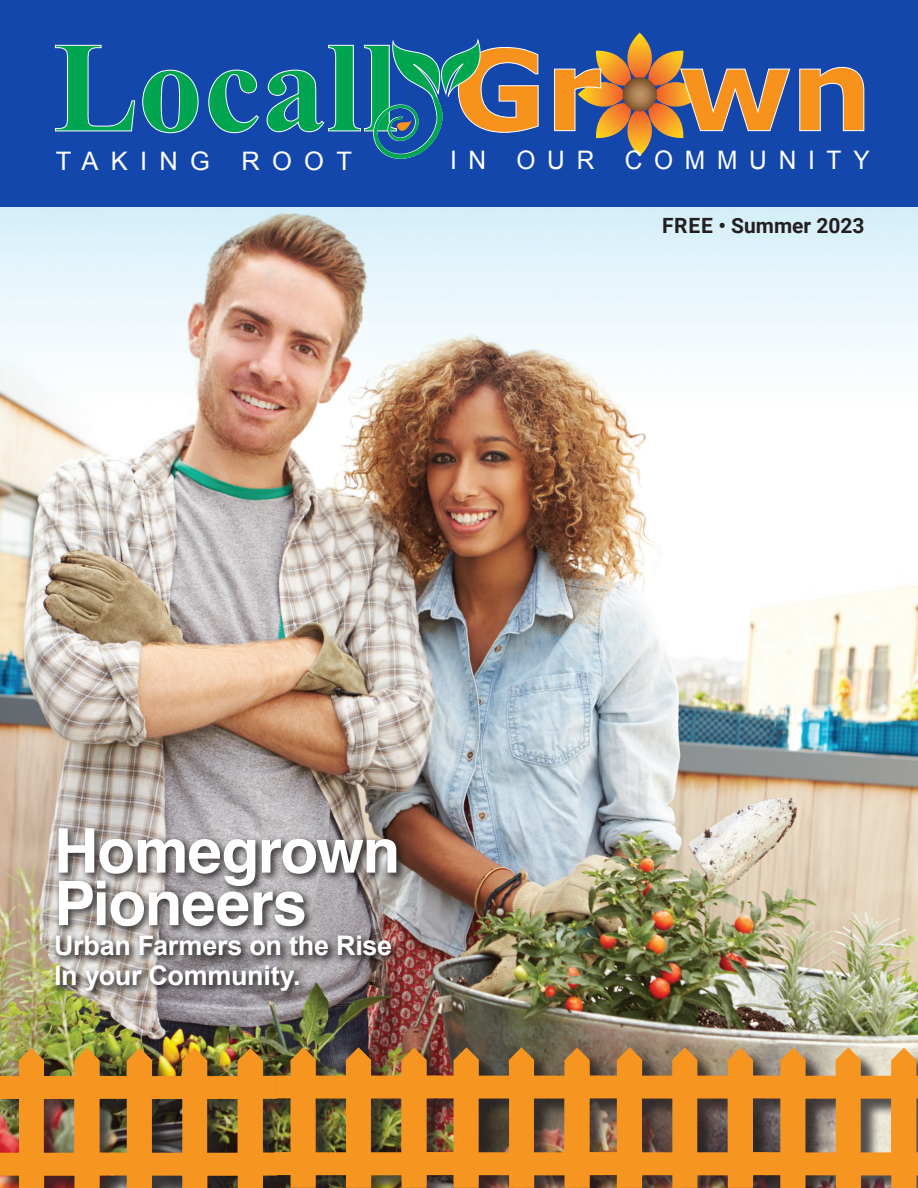
<style>
.page{position:relative;width:918px;height:1188px;background:#fff}
.page>*{position:absolute;margin:0;border:0;box-sizing:border-box;transform-origin:0 0}
.t1{font:700 61.5px/52.5px "Helvetica";letter-spacing:-.02em;color:#fff}
.t2{font:700 27px/30px "Arial";letter-spacing:-.01em;color:#fff}
.t3{font:25.5px "Arial";letter-spacing:.48em;color:#fff;scale:.96 1}
.t4{font:25.5px "Arial";letter-spacing:.48em;color:#fff}
.t5{font:700 21px "Roboto";color:#231f20}
</style>
<div class="page">
<div style="left:0;top:0;width:918px;height:212px;background:#1447ac"></div>
<img style="left:0;top:207px;width:918px;height:840px">
<div style="left:52px;top:824px;width:354px;height:176px;background:#231f20;opacity:.75"></div>
<svg style="left:554px;top:33px;width:236px;height:123px"></svg>
<svg style="left:799px;top:67px;width:65px;height:64px"></svg>
<svg style="left:55px;top:45px;width:80px;height:87px"></svg>
<svg style="left:208px;top:69px;width:51px;height:64px"></svg>
<svg style="left:142px;top:70px;width:57px;height:63px"></svg>
<svg style="left:266px;top:38px;width:273px;height:121px"></svg>
<img style="left:0;top:1047px;width:918px;height:141px">
<p class="t4" style="left:56px;top:144px;width:298px">TAKING ROOT</p>
<p class="t3" style="left:450px;top:144px;width:439px">IN OUR COMMUNITY</p>
<p class="t1" style="left:54px;top:826px;width:348px">Homegrown<br>Pioneers</p>
<p class="t2" style="left:54px;top:932px;width:340px">Urban Farmers on the Rise<br>In your Community.</p>
<p class="t5" style="left:662px;top:211px;width:204px">FREE • Summer 2023</p>
</div>
